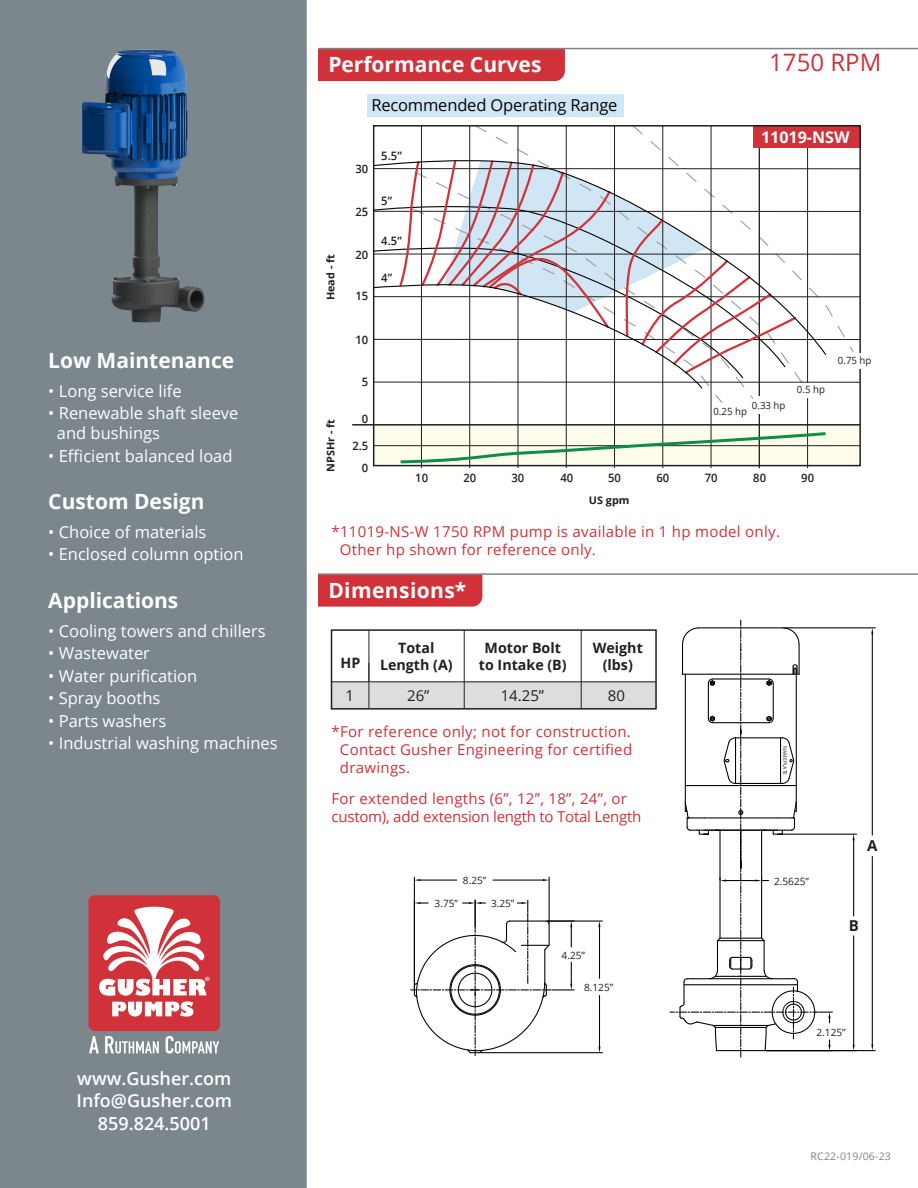
<style>
.page{position:relative;width:918px;height:1188px;background:#fff}
.page>*{position:absolute;margin:0;border:0;box-sizing:border-box;transform-origin:0 0}
.t1{font:24px "Open Sans";color:#d13138}
.t2{font:700 21px "Open Sans";color:#fff}
.t3{font:700 21px "Open Sans";letter-spacing:.02em;color:#fff}
.t4{font:600 18px/22.5px "Open Sans";color:#fff;text-align:center}
.t5{font:16.5px/19.8px "Open Sans";color:#fff}
.t6{font:16.5px "Open Sans";letter-spacing:-.01em;color:#050504}
.t7{font:700 16.05px "Open Sans";color:#fff}
.t8{font:15px/18px "Open Sans";letter-spacing:.02em;color:#d13138;text-align:justify}
.t9{font:15px/18px "Open Sans";letter-spacing:-.015em;color:#d13138}
.t10{font:15px "Open Sans";color:#231f20}
.t11{font:700 15px "Open Sans";color:#231f20}
.t12{font:700 14.25px/17.1px "Open Sans";color:#231f20;text-align:center}
.t13{font:600 11.55px "Open Sans";color:#211e1e}
.t14{font:700 10.5px "Open Sans";color:#211e1e}
.t15{font:10.5px "Open Sans";letter-spacing:.02em;color:#7b868d}
.t16{font:10.05px "Open Sans";color:#231f20}
.t17{font:9.9px "Open Sans";letter-spacing:.005em;color:#211e1e}
.t18{font:5.1px "Open Sans";color:#231f20}
</style>
<div class="page">
<div style="left:318px;top:49px;width:247px;height:32px;background:#d13138"></div>
<hr style="left:318px;top:48px;width:600px;height:1px;background:#7b868d">
<div style="left:0;top:0;width:307px;height:1188px;background:#7b868d"></div>
<div style="left:89px;top:895px;width:131px;height:136px;background:#d13138;border-radius:6px"></div>
<svg style="left:99px;top:906px;width:111px;height:111px"></svg>
<svg style="left:89px;top:1036px;width:10px;height:17px"></svg>
<svg style="left:105px;top:1036px;width:54px;height:18px"></svg>
<svg style="left:166px;top:1036px;width:53px;height:18px"></svg>
<img style="left:69px;top:37px;width:150px;height:301px">
<div style="left:318px;top:575px;width:164px;height:32px;background:#d13138"></div>
<div style="left:332px;top:681px;width:324px;height:28px;background:#dcdddf"></div>
<hr style="left:332px;top:681px;width:324px;height:1px;background:#231f20">
<div style="left:331px;top:629px;width:326px;height:81px;border:2px solid #231f20"></div>
<hr style="left:369px;top:630px;width:1px;height:79px;background:#231f20">
<hr style="left:464px;top:630px;width:1px;height:79px;background:#231f20">
<hr style="left:581px;top:630px;width:1px;height:79px;background:#231f20">
<hr style="left:318px;top:573px;width:600px;height:2px;background:#7b868d">
<div style="left:373px;top:425px;width:487px;height:41px;background:#fefdec"></div>
<hr style="left:421px;top:126px;width:1px;height:342px;background:#211e1e">
<hr style="left:469px;top:126px;width:1px;height:342px;background:#211e1e">
<hr style="left:518px;top:126px;width:1px;height:342px;background:#211e1e">
<hr style="left:566px;top:126px;width:1px;height:342px;background:#211e1e">
<hr style="left:614px;top:126px;width:1px;height:342px;background:#211e1e">
<hr style="left:662px;top:126px;width:1px;height:342px;background:#211e1e">
<hr style="left:711px;top:126px;width:1px;height:342px;background:#211e1e">
<hr style="left:759px;top:126px;width:1px;height:342px;background:#211e1e">
<hr style="left:807px;top:126px;width:1px;height:342px;background:#211e1e">
<hr style="left:374px;top:382px;width:486px;height:1px;background:#211e1e">
<hr style="left:373px;top:445px;width:487px;height:1px;background:#211e1e">
<hr style="left:374px;top:339px;width:486px;height:1px;background:#211e1e">
<hr style="left:374px;top:296px;width:486px;height:1px;background:#211e1e">
<hr style="left:374px;top:254px;width:486px;height:1px;background:#211e1e">
<hr style="left:374px;top:211px;width:486px;height:1px;background:#211e1e">
<hr style="left:374px;top:168px;width:486px;height:1px;background:#211e1e">
<hr style="left:352px;top:424px;width:508px;height:2px;background:#211e1e">
<svg style="left:398px;top:430px;width:431px;height:33px"></svg>
<div style="left:753px;top:126px;width:108px;height:22px;background:#d13138"></div>
<div style="left:373px;top:125px;width:488px;height:341px;border:2px solid #211e1e"></div>
<svg style="left:373px;top:356px;width:424px;height:33px"></svg>
<svg style="left:373px;top:153px;width:454px;height:203px"></svg>
<div style="left:850px;top:353px;width:12px;height:16px;background:#fff"></div>
<div style="left:754px;top:396px;width:12px;height:17px;background:#fff"></div>
<div style="left:801px;top:383px;width:13px;height:15px;background:#fff"></div>
<hr style="left:784px;top:627px;width:91px;height:1px;background:#050504">
<hr style="left:766px;top:1050px;width:109px;height:1px;background:#050504">
<hr style="left:872px;top:634px;width:1px;height:201px;background:#050504">
<hr style="left:872px;top:856px;width:1px;height:189px;background:#050504">
<hr style="left:783px;top:834px;width:74px;height:1px;background:#050504">
<hr style="left:853px;top:840px;width:1px;height:76px;background:#050504">
<hr style="left:853px;top:936px;width:1px;height:109px;background:#050504">
<svg style="left:670px;top:620px;width:162px;height:437px"></svg>
<hr style="left:493px;top:880px;width:50px;height:1px;background:#050504">
<hr style="left:421px;top:880px;width:36px;height:1px;background:#050504">
<hr style="left:549px;top:877px;width:1px;height:46px;background:#050504">
<hr style="left:414px;top:877px;width:1px;height:114px;background:#050504">
<svg style="left:414px;top:879px;width:7px;height:2px"></svg>
<svg style="left:543px;top:879px;width:6px;height:2px"></svg>
<hr style="left:599px;top:995px;width:1px;height:52px;background:#050504">
<hr style="left:599px;top:927px;width:1px;height:51px;background:#050504">
<hr style="left:481px;top:1052px;width:121px;height:1px;background:#050504">
<hr style="left:547px;top:921px;width:55px;height:1px;background:#050504">
<svg style="left:598px;top:921px;width:3px;height:6px"></svg>
<svg style="left:598px;top:1047px;width:3px;height:6px"></svg>
<svg style="left:411px;top:900px;width:163px;height:156px"></svg>
<hr style="left:510px;top:921px;width:36px;height:1px;background:#050504">
<div style="left:367px;top:94px;width:256px;height:23px;background:#d0e6f4"></div>
<p class="t2" style="left:48px;top:346px;width:187px">Low Maintenance</p>
<p class="t5" style="left:48px;top:381px;width:135px">• Long service life</p>
<p class="t5" style="left:57px;top:403px;width:183px;text-indent:-9px">• Renewable shaft sleeve and bushings</p>
<p class="t5" style="left:48px;top:445px;width:186px">• Efficient balanced load</p>
<p class="t2" style="left:48px;top:487px;width:158px">Custom Design</p>
<p class="t5" style="left:48px;top:522px;width:160px">• Choice of materials</p>
<p class="t5" style="left:48px;top:544px;width:197px">• Enclosed column option</p>
<p class="t2" style="left:48px;top:586px;width:132px">Applications</p>
<p class="t5" style="left:48px;top:620px;width:219px">• Cooling towers and chillers</p>
<p class="t5" style="left:48px;top:643px;width:103px">• Wastewater</p>
<p class="t5" style="left:48px;top:665px;width:151px">• Water purification</p>
<p class="t5" style="left:48px;top:688px;width:114px">• Spray booths</p>
<p class="t5" style="left:48px;top:710px;width:120px">• Parts washers</p>
<p class="t5" style="left:48px;top:733px;width:231px">• Industrial washing machines</p>
<p class="t4" style="left:77px;top:1066px;width:157px">www.Gusher.com<br>Info@Gusher.com<br>859.824.5001</p>
<p class="t2" style="left:328px;top:49px;width:215px">Performance Curves</p>
<h1 class="t1" style="left:769px;top:46px;width:114px">1750 RPM</h1>
<p class="t14" style="left:323px;top:300px;width:48px;rotate:-90deg">Head - ft</p>
<p class="t14" style="left:323px;top:472px;width:54px;rotate:-90deg">NPSHr - ft</p>
<p class="t6" style="left:371px;top:94px;width:248px">Recommended Operating Range</p>
<p class="t13" style="left:355px;top:161px;width:14px">30</p>
<p class="t13" style="left:355px;top:204px;width:14px">25</p>
<p class="t13" style="left:355px;top:247px;width:14px">20</p>
<p class="t13" style="left:355px;top:288px;width:14px">15</p>
<p class="t13" style="left:355px;top:332px;width:14px">10</p>
<p class="t13" style="left:362px;top:374px;width:8px">5</p>
<p class="t13" style="left:362px;top:410px;width:8px">0</p>
<p class="t13" style="left:352px;top:438px;width:17px">2.5</p>
<p class="t13" style="left:381px;top:148px;width:22px">5.5”</p>
<p class="t13" style="left:381px;top:193px;width:12px">5”</p>
<p class="t13" style="left:381px;top:233px;width:22px">4.5”</p>
<p class="t13" style="left:381px;top:270px;width:12px">4”</p>
<p class="t7" style="left:761px;top:126px;width:90px">11019-NSW</p>
<p class="t17" style="left:752px;top:398px;width:35px">0.33 hp</p>
<p class="t17" style="left:713px;top:404px;width:35px">0.25 hp</p>
<p class="t17" style="left:797px;top:383px;width:30px">0.5 hp</p>
<p class="t17" style="left:838px;top:354px;width:35px">0.75 hp</p>
<p class="t13" style="left:362px;top:460px;width:8px">0</p>
<p class="t13" style="left:464px;top:470px;width:14px">20</p>
<p class="t13" style="left:415px;top:470px;width:14px">10</p>
<p class="t13" style="left:511px;top:470px;width:14px">30</p>
<p class="t13" style="left:560px;top:470px;width:14px">40</p>
<p class="t13" style="left:608px;top:470px;width:14px">50</p>
<p class="t13" style="left:656px;top:470px;width:14px">60</p>
<p class="t13" style="left:705px;top:470px;width:14px">70</p>
<p class="t13" style="left:753px;top:470px;width:14px">80</p>
<p class="t13" style="left:801px;top:470px;width:14px">90</p>
<p class="t14" style="left:589px;top:493px;width:42px">US gpm</p>
<p class="t8" style="left:340px;top:522px;width:442px;text-indent:-8px">*11019-NS-W 1750 RPM pump is available in 1 hp model only.<br>Other hp shown for reference only.</p>
<p class="t3" style="left:328px;top:575px;width:139px">Dimensions*</p>
<p class="t12" style="left:340px;top:654px;width:21px">HP</p>
<p class="t12" style="left:380px;top:639px;width:74px">Total<br>Length (A)</p>
<p class="t12" style="left:479px;top:639px;width:89px">Motor Bolt to Intake (B)</p>
<p class="t12" style="left:593px;top:639px;width:52px">Weight (lbs)</p>
<p class="t10" style="left:346px;top:685px;width:10px">1</p>
<p class="t10" style="left:407px;top:685px;width:24px">26”</p>
<p class="t10" style="left:501px;top:685px;width:45px">14.25”</p>
<p class="t10" style="left:608px;top:685px;width:19px">80</p>
<p class="t8" style="left:340px;top:722px;width:294px;text-indent:-8px">*For reference only; not for construction.<br>Contact Gusher Engineering for certified drawings.</p>
<p class="t9" style="left:332px;top:789px;width:311px">For extended lengths (6”, 12”, 18”, 24”, or custom), add extension length to Total Length</p>
<p class="t16" style="left:463px;top:874px;width:25px">8.25”</p>
<p class="t16" style="left:435px;top:896px;width:25px">3.75”</p>
<p class="t16" style="left:491px;top:896px;width:25px">3.25”</p>
<p class="t16" style="left:562px;top:948px;width:25px">4.25”</p>
<p class="t16" style="left:584px;top:980px;width:31px">8.125”</p>
<p class="t18" style="left:788px;top:746px;width:30px;rotate:90deg">NAMEPLATE</p>
<p class="t16" style="left:774px;top:874px;width:36px">2.5625”</p>
<p class="t11" style="left:867px;top:835px;width:12px">A</p>
<p class="t11" style="left:849px;top:915px;width:12px">B</p>
<p class="t16" style="left:817px;top:1025px;width:31px">2.125”</p>
<p class="t15" style="left:811px;top:1149px;width:82px">RC22-019/06-23</p>
</div>
